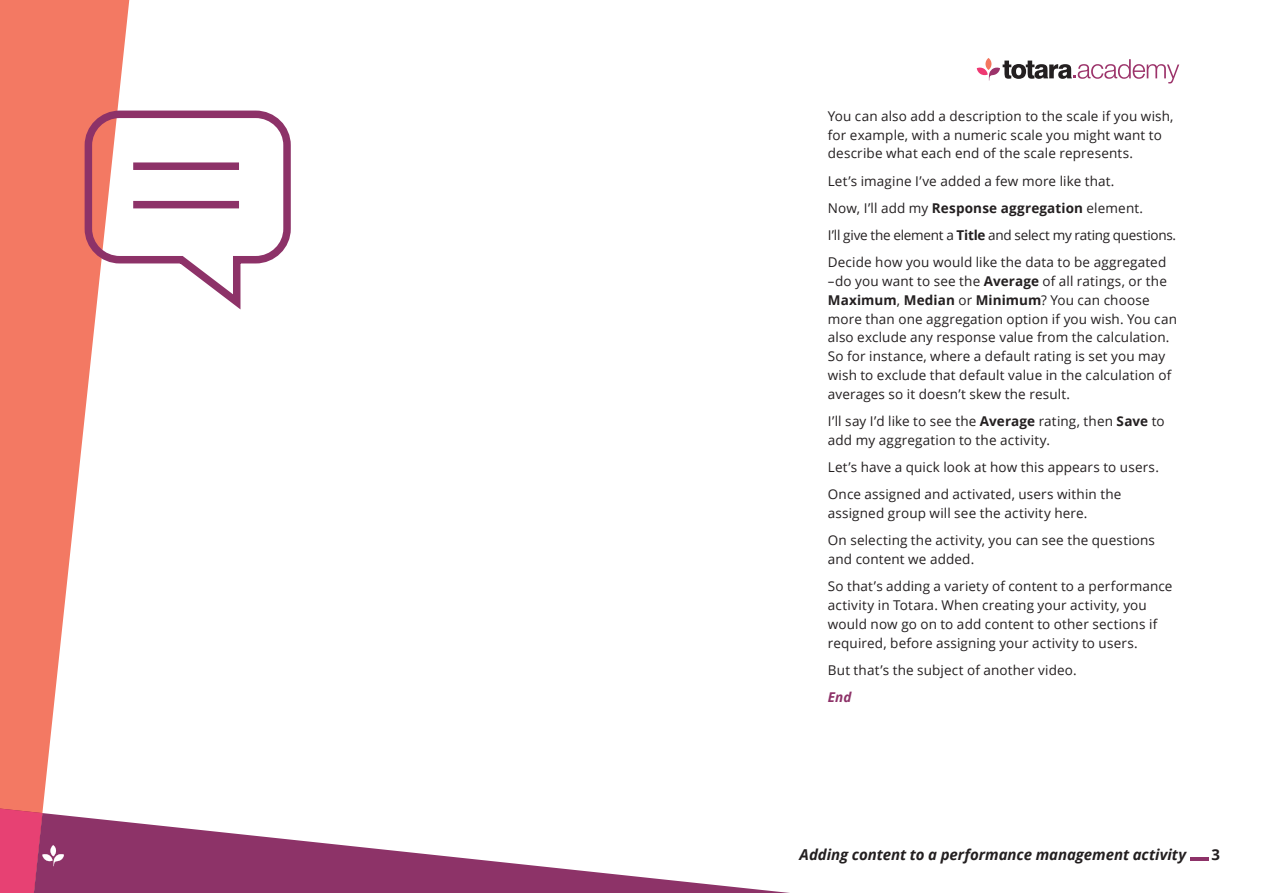
<style>
.page{position:relative;width:1263px;height:893px;background:#fff}
.page>*{position:absolute;margin:0;border:0;box-sizing:border-box;transform-origin:0 0}
.t1{font:italic 700 15px "Open Sans";letter-spacing:-.005em;color:#231f20}
.t2{font:700 15px "Open Sans";color:#231f20}
.t3{font:13.5px/18.8px "Open Sans";letter-spacing:.01em;color:#231f20}
.t4{font:italic 700 13.5px "Open Sans";color:#8d3268}
.s1{font-weight:700}
</style>
<div class="page">
<svg style="left:0;top:0;width:129px;height:800px;fill:#f37963"></svg>
<svg style="left:64px;top:815px;width:726px;height:78px"></svg>
<svg style="left:81px;top:107px;width:210px;height:210px"></svg>
<hr style="left:1190px;top:858px;width:19px;height:3px;background:#8d3268">
<svg style="left:0;top:800px;width:64px;height:93px;background:#cd4f78"></svg>
<svg style="left:977px;top:59px;width:202px;height:24px"></svg>
<p class="t3" style="left:828px;top:106px;width:347px">You can also add a description to the scale if you wish, for example, with a numeric scale you might want to describe what each end of the scale represents.</p>
<p class="t3" style="left:828px;top:167px;width:350px;line-height:27.3px">Let’s imagine I’ve added a few more like that.<br>Now, I’ll add my <span class="s1">Response aggregation</span> element.<br>I’ll give the element a <span class="s1">Title</span> and select my rating questions.<br>Decide how you would like the data to be aggregated</p>
<p class="t3" style="left:828px;top:272px;width:351px">–do you want to see the <span class="s1">Average</span> of all ratings, or the <span class="s1">Maximum</span>, <span class="s1">Median</span> or <span class="s1">Minimum</span>? You can choose more than one aggregation option if you wish. You can also exclude any response value from the calculation.<br>So for instance, where a default rating is set you may wish to exclude that default value in the calculation of averages so it doesn’t skew the result.</p>
<p class="t3" style="left:828px;top:411px;width:338px">I’ll say I’d like to see the <span class="s1">Average</span> rating, then <span class="s1">Save</span> to add my aggregation to the activity.</p>
<p class="t3" style="left:828px;top:453px;width:333px;line-height:27.3px">Let’s have a quick look at how this appears to users.<br>Once assigned and activated, users within the</p>
<p class="t3" style="left:828px;top:499px;width:329px;line-height:27.3px">assigned group will see the activity here.<br>On selecting the activity, you can see the questions</p>
<p class="t3" style="left:828px;top:545px;width:346px;line-height:27.3px">and content we added.<br>So that’s adding a variety of content to a performance</p>
<p class="t3" style="left:828px;top:595px;width:331px">activity in Totara. When creating your activity, you would now go on to add content to other sections if required, before assigning your activity to users.</p>
<p class="t3" style="left:828px;top:660px;width:250px">But that’s the subject of another video.</p>
<p class="t4" style="left:828px;top:688px;width:25px">End</p>
<p class="t1" style="left:800px;top:844px;width:388px">Adding content to a performance management activity</p>
<p class="t2" style="left:1211px;top:844px;width:10px">3</p>
</div>
